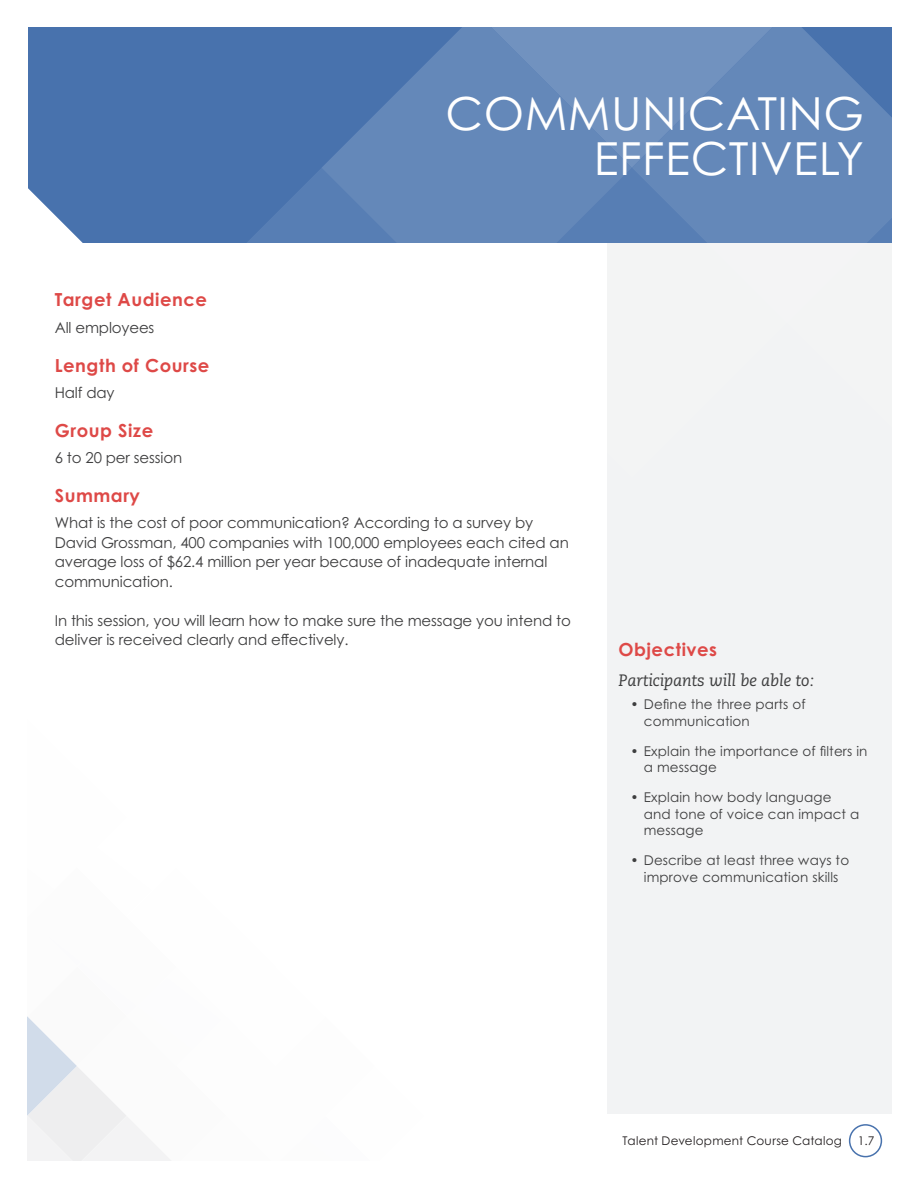
<style>
.page{position:relative;width:918px;height:1188px;background:#fff}
.page>*{position:absolute;margin:0;border:0;box-sizing:border-box;transform-origin:0 0}
.t1{font:45.6px/45px "Century Gothic Pro";letter-spacing:.01em;color:#fff;text-align:right}
.t2{font:700 18px "Century Gothic Pro";letter-spacing:.03em;color:#de4947}
.t3{font:italic 16.5px "Caecilia";letter-spacing:-.01em;color:#3e3e3f}
.t4{font:15px/19.5px "Century Gothic Pro";letter-spacing:-.01em;color:#3e3e3f}
.t5{font:13.5px/16.5px "Century Gothic Pro";letter-spacing:.01em;color:#3e3e3f}
.t6{font:12px "Century Gothic Pro";letter-spacing:.02em;color:#231f20}
</style>
<div class="page">
<div style="left:607px;top:191px;width:285px;height:923px;background:#f2f3f4"></div>
<svg style="left:27px;top:1016px;width:144px;height:145px"></svg>
<div style="left:28px;top:27px;width:864px;height:216px;background:#4872ad"></div>
<svg style="left:28px;top:188px;width:55px;height:55px"></svg>
<div style="left:849px;top:1124px;width:33px;height:33px;border:2px solid #4872ad;border-radius:50%"></div>
<svg style="left:322px;top:27px;width:155px;height:141px;fill:#6488b9"></svg>
<svg style="left:247px;top:168px;width:230px;height:75px;fill:#6488b9"></svg>
<svg style="left:477px;top:27px;width:415px;height:216px;background:#6488b9"></svg>
<h1 class="t1" style="left:446px;top:90px;width:420px">COMMUNICATING<br>EFFECTIVELY</h1>
<p class="t2" style="left:55px;top:289px;width:154px">Target Audience</p>
<p class="t4" style="left:55px;top:317px;width:101px">All employees</p>
<p class="t2" style="left:55px;top:354px;width:156px">Length of Course</p>
<p class="t4" style="left:55px;top:382px;width:61px">Half day</p>
<p class="t2" style="left:55px;top:419px;width:100px">Group Size</p>
<p class="t4" style="left:55px;top:448px;width:129px">6 to 20 per session</p>
<p class="t2" style="left:55px;top:484px;width:87px">Summary</p>
<p class="t4" style="left:55px;top:513px;width:516px">What is the cost of poor communication? According to a survey by David Grossman, 400 companies with 100,000 employees each cited an average loss of $62.4 million per year because of inadequate internal communication.</p>
<p class="t4" style="left:55px;top:610px;width:518px">In this session, you will learn how to make sure the message you intend to deliver is received clearly and effectively.</p>
<p class="t2" style="left:618px;top:638px;width:100px">Objectives</p>
<p class="t3" style="left:618px;top:671px;width:197px">Participants will be able to:</p>
<p class="t5" style="left:644px;top:696px;width:163px;text-indent:-14px">• Define the three parts of communication</p>
<p class="t5" style="left:644px;top:742px;width:225px;text-indent:-14px">• Explain the importance of filters in a message</p>
<p class="t5" style="left:644px;top:789px;width:217px;text-indent:-14px">• Explain how body language and tone of voice can impact a message</p>
<p class="t5" style="left:630px;top:852px;width:220px;text-align:center">• Describe at least three ways to improve communication skills</p>
<p class="t6" style="left:623px;top:1133px;width:221px">Talent Development Course Catalog</p>
<p class="t6" style="left:858px;top:1133px;width:18px">1.7</p>
</div>
